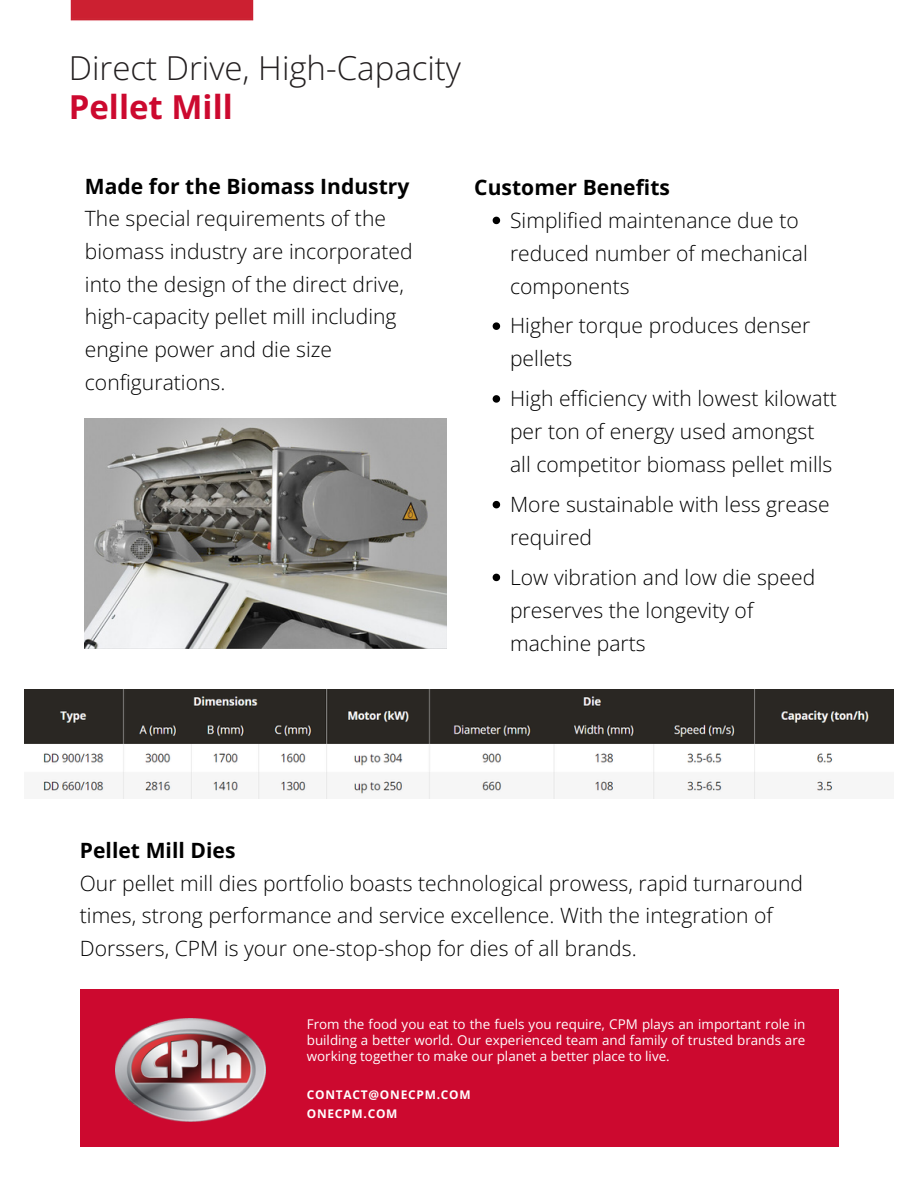
<style>
.page{position:relative;width:918px;height:1188px;background:#fff}
.page>*{position:absolute;margin:0;border:0;box-sizing:border-box;transform-origin:0 0}
.t1{font:300 33px/39.3px "Open Sans";color:#231f20}
.t2{font:300 21px/32.7px "Open Sans";color:#000}
.t3{font:700 21px "Open Sans";color:#000}
.t4{font:13.35px/15.6px "Open Sans";color:#fff;text-align:justify}
.t5{font:700 12px/18.9px "Open Sans";letter-spacing:.065em;color:#fff}
.s1{font-weight:700;color:#cc092f}
.s2{font-weight:700}
</style>
<div class="page">
<div style="left:71px;top:0;width:183px;height:21px;background:#cc2031"></div>
<div style="left:80px;top:989px;width:758px;height:158px;background:#cc092f"></div>
<img style="left:116px;top:1019px;width:149px;height:102px">
<img style="left:85px;top:418px;width:361px;height:230px">
<svg style="left:493px;top:217px;width:7px;height:7px"></svg>
<svg style="left:493px;top:322px;width:7px;height:8px"></svg>
<svg style="left:493px;top:395px;width:7px;height:8px"></svg>
<svg style="left:493px;top:501px;width:7px;height:7px"></svg>
<svg style="left:493px;top:574px;width:7px;height:7px"></svg>
<img style="left:25px;top:689px;width:868px;height:110px">
<p class="t1" style="left:69px;top:47px;width:394px">Direct Drive, High-Capacity<br><span class="s1">Pellet Mill</span></p>
<p class="t2" style="left:85px;top:169px;width:329px"><span class="s2">Made for the Biomass Industry<br></span>The special requirements of the biomass industry are incorporated into the design of the direct drive, high-capacity pellet mill including engine power and die size configurations.</p>
<p class="t3" style="left:474px;top:172px;width:197px">Customer Benefits</p>
<p class="t2" style="left:510px;top:203px;width:299px">Simplified maintenance due to reduced number of mechanical components</p>
<p class="t2" style="left:510px;top:309px;width:302px">Higher torque produces denser pellets</p>
<p class="t2" style="left:510px;top:381px;width:328px">High efficiency with lowest kilowatt per ton of energy used amongst all competitor biomass pellet mills</p>
<p class="t2" style="left:510px;top:487px;width:321px">More sustainable with less grease required</p>
<h3 class="t2" style="left:510px;top:560px;width:307px">Low vibration and low die speed preserves the longevity of machine parts</h3>
<p class="t2" style="left:80px;top:834px;width:725px"><span class="s2">Pellet Mill Dies<br></span>Our pellet mill dies portfolio boasts technological prowess, rapid turnaround times, strong performance and service excellence. With the integration of Dorssers, CPM is your one-stop-shop for dies of all brands.</p>
<p class="t4" style="left:307px;top:1016px;width:500px">From the food you eat to the fuels you require, CPM plays an important role in building a better world. Our experienced team and family of trusted brands are working together to make our planet a better place to live.</p>
<h2 class="t5" style="left:307px;top:1085px;width:165px">CONTACT@ONECPM.COM<br>ONECPM.COM</h2>
</div>
